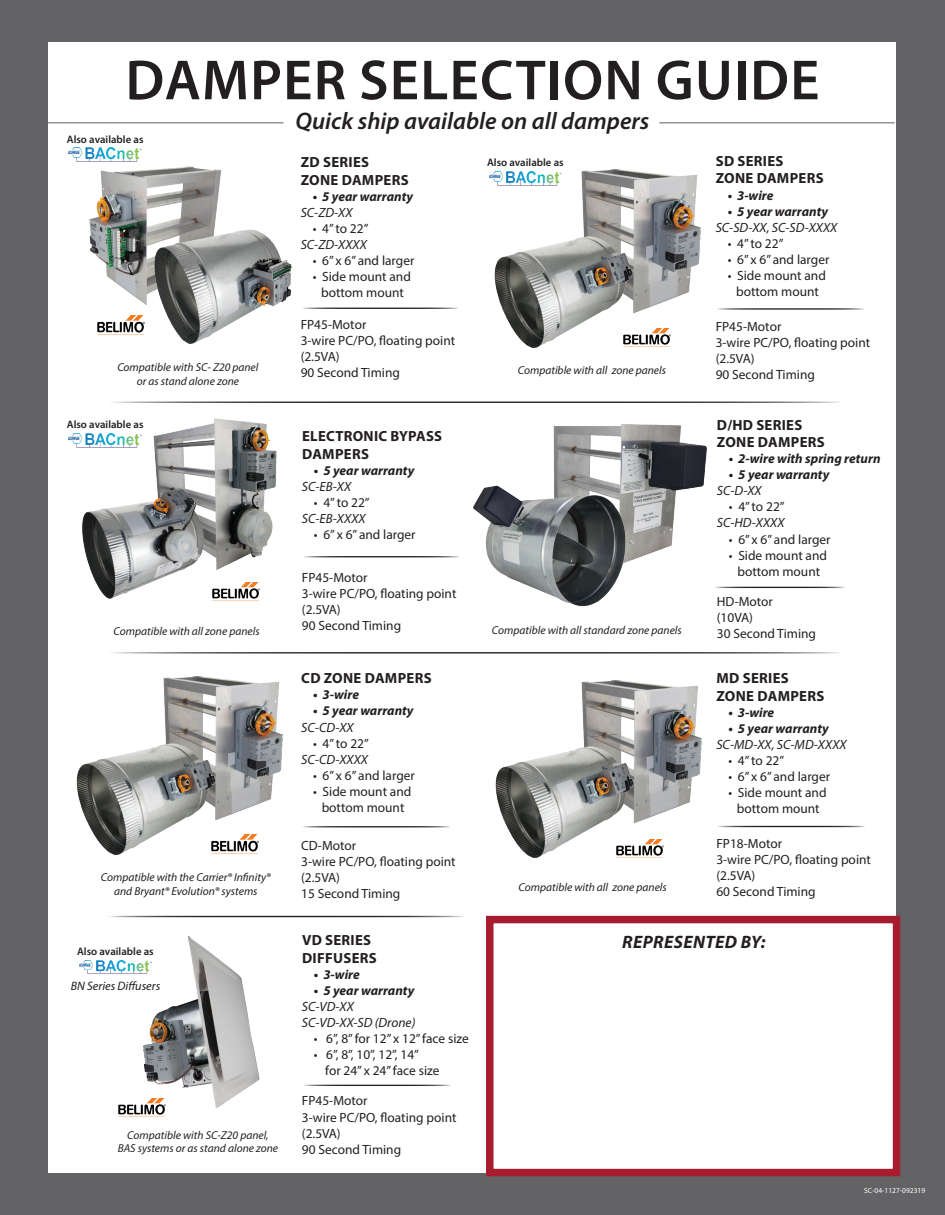
<style>
.page{position:relative;width:945px;height:1215px;background:#636366}
.page>*{position:absolute;margin:0;border:0;box-sizing:border-box;transform-origin:0 0}
.t1{font:600 57px "Myriad Pro";letter-spacing:.02em;color:#231f20}
.t2{font:italic 600 24px "Myriad Pro";color:#231f20}
.t3{font:italic 700 18px "Myriad Pro";letter-spacing:.02em;color:#231f20}
.t4{font:700 14.7px/17.7px "Myriad Pro";letter-spacing:.02em;color:#231f20}
.t5{font:13.35px/16px "Myriad Pro";color:#231f20}
.t6{font:italic 700 13.35px "Myriad Pro";color:#231f20}
.t7{font:italic 13.35px/16px "Myriad Pro";color:#231f20}
.t8{font:italic 12.3px "Myriad Pro";color:#231f20}
.t9{font:italic 11.55px/13.8px "Myriad Pro";color:#231f20;text-align:center}
.t10{font:600 10.8px "Myriad Pro";color:#231f20}
.t11{font:7.5px "Myriad Pro";color:#fff}
</style>
<div class="page">
<div style="left:49px;top:42px;width:847px;height:1131px;background:#fff"></div>
<hr style="left:106px;top:402px;width:734px;height:1px;background:#231f20">
<hr style="left:106px;top:652px;width:734px;height:2px;background:#231f20">
<hr style="left:106px;top:916px;width:358px;height:1px;background:#231f20">
<hr style="left:302px;top:1085px;width:149px;height:1px;background:#231f20">
<img style="left:553px;top:424px;width:154px;height:137px">
<img style="left:473px;top:483px;width:158px;height:124px">
<hr style="left:714px;top:587px;width:130px;height:1px;background:#231f20">
<img style="left:143px;top:936px;width:117px;height:172px">
<hr style="left:301px;top:308px;width:157px;height:1px;background:#231f20">
<img style="left:48px;top:163px;width:174px;height:144px">
<img style="left:138px;top:226px;width:170px;height:118px">
<img style="left:97px;top:316px;width:47px;height:18px">
<hr style="left:716px;top:308px;width:148px;height:2px;background:#231f20">
<img style="left:581px;top:169px;width:120px;height:139px">
<img style="left:494px;top:234px;width:155px;height:115px">
<img style="left:623px;top:328px;width:47px;height:18px">
<hr style="left:301px;top:826px;width:149px;height:1px;background:#231f20">
<img style="left:163px;top:676px;width:120px;height:139px">
<img style="left:76px;top:741px;width:155px;height:115px">
<img style="left:212px;top:835px;width:47px;height:18px">
<hr style="left:302px;top:556px;width:157px;height:1px;background:#231f20">
<img style="left:153px;top:418px;width:124px;height:152px">
<img style="left:82px;top:482px;width:126px;height:117px">
<img style="left:213px;top:582px;width:47px;height:19px">
<hr style="left:716px;top:826px;width:149px;height:1px;background:#231f20">
<img style="left:581px;top:680px;width:121px;height:138px">
<img style="left:495px;top:744px;width:155px;height:115px">
<img style="left:617px;top:840px;width:47px;height:18px">
<img style="left:119px;top:1098px;width:47px;height:17px">
<div style="left:486px;top:916px;width:414px;height:260px;border:8px solid #a71d2f"></div>
<hr style="left:48px;top:122px;width:236px;height:2px;background:#939598">
<hr style="left:659px;top:122px;width:236px;height:2px;background:#939598">
<img style="left:69px;top:433px;width:73px;height:15px">
<img style="left:489px;top:172px;width:73px;height:14px">
<img style="left:69px;top:148px;width:73px;height:14px">
<img style="left:79px;top:960px;width:73px;height:15px">
<h1 class="t1" style="left:125px;top:44px;width:696px">DAMPER SELECTION GUIDE</h1>
<h2 class="t2" style="left:296px;top:106px;width:355px">Quick ship available on all dampers</h2>
<p class="t10" style="left:67px;top:132px;width:78px">Also available as</p>
<p class="t9" style="left:117px;top:360px;width:143px">Compatible with SC- Z20 panel or as stand alone zone</p>
<p class="t10" style="left:67px;top:417px;width:78px">Also available as</p>
<p class="t9" style="left:114px;top:625px;width:148px">Compatible with all zone panels</p>
<p class="t9" style="left:101px;top:870px;width:171px">Compatible with the Carrier® Infinity® and Bryant® Evolution® systems</p>
<p class="t10" style="left:77px;top:944px;width:78px">Also available as</p>
<p class="t8" style="left:71px;top:978px;width:91px">BN Series Diffusers</p>
<p class="t9" style="left:118px;top:1128px;width:162px">Compatible with SC-Z20 panel,<br>BAS systems or as stand alone zone</p>
<p class="t4" style="left:301px;top:153px;width:109px">ZD SERIES<br>ZONE DAMPERS</p>
<p class="t6" style="left:313px;top:188px;width:102px">• 5 year warranty</p>
<p class="t7" style="left:301px;top:204px;width:53px">SC-ZD-XX</p>
<p class="t5" style="left:313px;top:220px;width:57px">• 4” to 22”</p>
<p class="t7" style="left:301px;top:236px;width:68px">SC-ZD-XXXX</p>
<p class="t5" style="left:313px;top:253px;width:103px">• 6” x 6” and larger</p>
<p class="t5" style="left:313px;top:269px;width:100px;text-align:center">• Side mount and bottom mount</p>
<p class="t5" style="left:301px;top:316px;width:156px">FP45-Motor<br>3-wire PC/PO, floating point (2.5VA)<br>90 Second Timing</p>
<p class="t4" style="left:302px;top:427px;width:142px">ELECTRONIC BYPASS<br>DAMPERS</p>
<p class="t6" style="left:314px;top:462px;width:102px">• 5 year warranty</p>
<p class="t7" style="left:302px;top:478px;width:51px">SC-EB-XX</p>
<p class="t5" style="left:314px;top:494px;width:57px">• 4” to 22”</p>
<p class="t7" style="left:302px;top:510px;width:65px">SC-EB-XXXX</p>
<p class="t5" style="left:314px;top:526px;width:103px">• 6” x 6” and larger</p>
<p class="t5" style="left:302px;top:569px;width:156px">FP45-Motor<br>3-wire PC/PO, floating point (2.5VA)<br>90 Second Timing</p>
<p class="t4" style="left:301px;top:669px;width:132px">CD ZONE DAMPERS</p>
<p class="t6" style="left:313px;top:686px;width:47px">• 3-wire</p>
<p class="t6" style="left:313px;top:702px;width:102px">• 5 year warranty</p>
<p class="t7" style="left:301px;top:719px;width:54px">SC-CD-XX</p>
<p class="t5" style="left:313px;top:735px;width:57px">• 4” to 22”</p>
<p class="t7" style="left:301px;top:751px;width:68px">SC-CD-XXXX</p>
<p class="t5" style="left:313px;top:767px;width:103px">• 6” x 6” and larger</p>
<p class="t5" style="left:313px;top:783px;width:100px;text-align:center">• Side mount and bottom mount</p>
<p class="t5" style="left:301px;top:837px;width:156px">CD-Motor<br>3-wire PC/PO, floating point (2.5VA)<br>15 Second Timing</p>
<p class="t4" style="left:302px;top:931px;width:76px">VD SERIES<br>DIFFUSERS</p>
<p class="t6" style="left:314px;top:966px;width:47px">• 3-wire</p>
<p class="t6" style="left:314px;top:982px;width:102px">• 5 year warranty</p>
<p class="t7" style="left:302px;top:998px;width:115px">SC-VD-XX<br>SC-VD-XX-SD (Drone)</p>
<p class="t5" style="left:314px;top:1030px;width:156px">• 6”, 8” for 12” x 12” face size</p>
<p class="t5" style="left:325px;top:1046px;width:116px;text-indent:-11px">• 6”, 8”, 10”, 12”, 14”<br>for 24” x 24” face size</p>
<p class="t5" style="left:302px;top:1093px;width:156px">FP45-Motor<br>3-wire PC/PO, floating point (2.5VA)<br>90 Second Timing</p>
<p class="t10" style="left:487px;top:156px;width:78px">Also available as</p>
<p class="t9" style="left:518px;top:363px;width:150px">Compatible with all zone panels</p>
<p class="t9" style="left:492px;top:623px;width:191px">Compatible with all standard zone panels</p>
<p class="t4" style="left:716px;top:152px;width:109px">SD SERIES<br>ZONE DAMPERS</p>
<p class="t6" style="left:728px;top:186px;width:47px">• 3-wire</p>
<p class="t6" style="left:728px;top:202px;width:102px">• 5 year warranty</p>
<p class="t7" style="left:716px;top:219px;width:123px">SC-SD-XX, SC-SD-XXXX</p>
<p class="t5" style="left:728px;top:235px;width:57px">• 4” to 22”</p>
<p class="t5" style="left:728px;top:251px;width:103px">• 6” x 6” and larger</p>
<p class="t5" style="left:728px;top:267px;width:100px;text-align:center">• Side mount and bottom mount</p>
<p class="t5" style="left:716px;top:318px;width:156px">FP45-Motor<br>3-wire PC/PO, floating point (2.5VA)<br>90 Second Timing</p>
<p class="t4" style="left:717px;top:415px;width:109px">D/HD SERIES<br>ZONE DAMPERS</p>
<p class="t6" style="left:729px;top:450px;width:153px">• 2-wire with spring return</p>
<p class="t6" style="left:729px;top:466px;width:102px">• 5 year warranty</p>
<p class="t7" style="left:717px;top:483px;width:46px">SC-D-XX</p>
<p class="t5" style="left:729px;top:499px;width:57px">• 4” to 22”</p>
<p class="t7" style="left:717px;top:515px;width:69px">SC-HD-XXXX</p>
<p class="t5" style="left:729px;top:531px;width:103px">• 6” x 6” and larger</p>
<p class="t5" style="left:729px;top:547px;width:100px;text-align:center">• Side mount and bottom mount</p>
<p class="t5" style="left:717px;top:594px;width:101px">HD-Motor<br>(10VA)<br>30 Second Timing</p>
<p class="t4" style="left:717px;top:669px;width:109px">MD SERIES<br>ZONE DAMPERS</p>
<p class="t6" style="left:728px;top:704px;width:47px">• 3-wire</p>
<p class="t6" style="left:728px;top:720px;width:102px">• 5 year warranty</p>
<p class="t7" style="left:716px;top:736px;width:132px">SC-MD-XX, SC-MD-XXXX</p>
<p class="t5" style="left:728px;top:753px;width:57px">• 4” to 22”</p>
<p class="t5" style="left:728px;top:769px;width:103px">• 6” x 6” and larger</p>
<p class="t5" style="left:728px;top:785px;width:100px;text-align:center">• Side mount and bottom mount</p>
<p class="t5" style="left:716px;top:835px;width:156px">FP18-Motor<br>3-wire PC/PO, floating point (2.5VA)<br>60 Second Timing</p>
<h3 class="t3" style="left:622px;top:930px;width:145px">REPRESENTED BY:</h3>
<p class="t9" style="left:519px;top:880px;width:150px">Compatible with all zone panels</p>
<p class="t11" style="left:864px;top:1186px;width:63px">SC-04-1127-092319</p>
</div>
